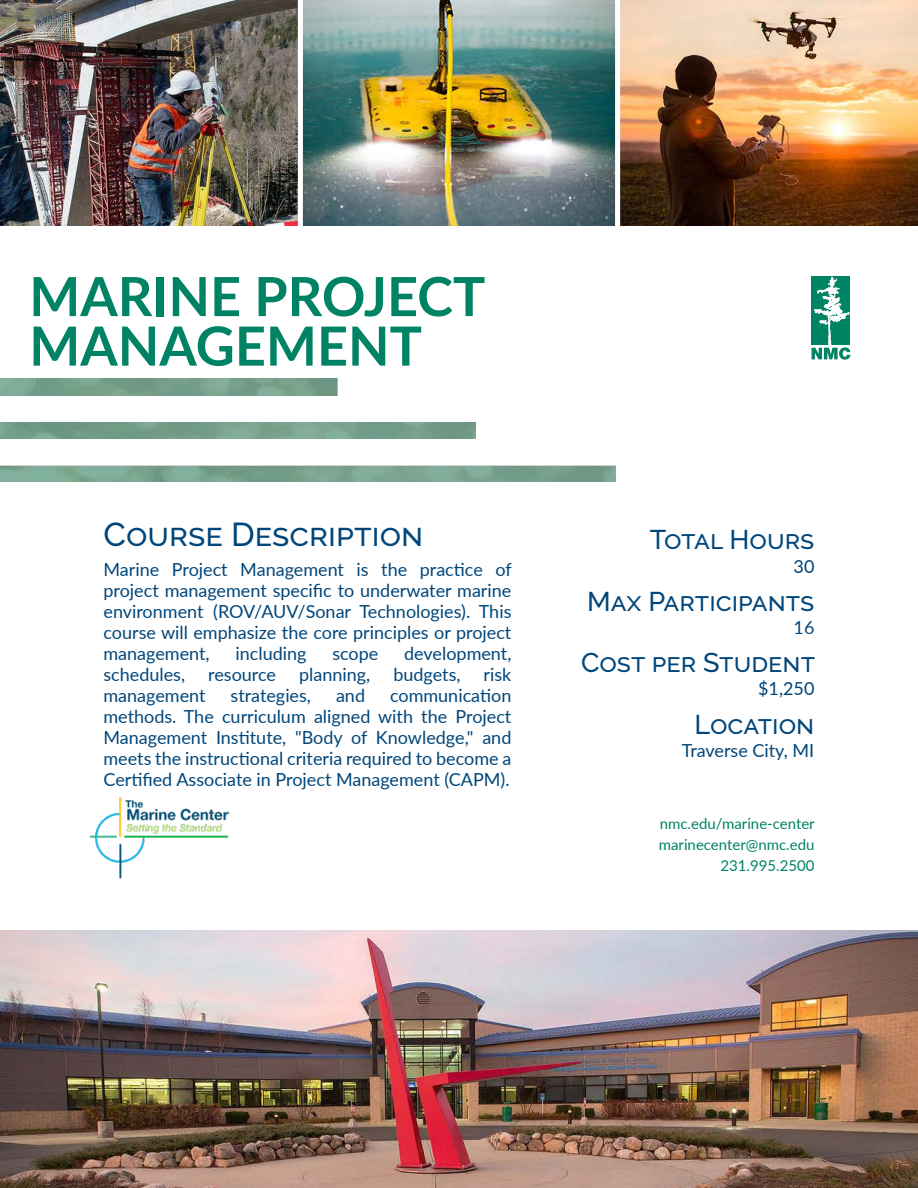
<style>
.page{position:relative;width:918px;height:1188px;background:#fff}
.page>*{position:absolute;margin:0;border:0;box-sizing:border-box;transform-origin:0 0}
.t1{font:700 54px/49.5px "Lato";color:#008365}
.t2{font:500 33px "Raleway";color:#00467a}
.t3{font:500 27px "Raleway";color:#00467a}
.t4{font:18px/21px "Lato";color:#00467a;text-align:justify}
.t5{font:15px/21px "Lato";color:#008365;text-align:right}
</style>
<div class="page">
<img style="left:90px;top:797px;width:140px;height:82px">
<svg style="left:812px;top:277px;width:38px;height:83px"></svg>
<img style="left:0;top:0;width:918px;height:225px">
<img style="left:0;top:930px;width:918px;height:258px">
<img style="left:0;top:379px;width:337px;height:16px">
<img style="left:0;top:422px;width:475px;height:16px">
<img style="left:0;top:465px;width:616px;height:17px">
<h1 class="t1" style="left:29px;top:269px;width:458px">MARINE PROJECT<br>MANAGEMENT</h1>
<h2 class="t2" style="left:104px;top:516px;width:321px">Course Description</h2>
<p class="t4" style="left:104px;top:558px;width:410px">Marine Project Management is the practice of project management specific to underwater marine environment (ROV/AUV/Sonar Technologies). This course will emphasize the core principles or project management,</p>
<p class="t4" style="left:236px;top:642px;width:73px">including</p>
<p class="t4" style="left:332px;top:642px;width:48px">scope</p>
<p class="t4" style="left:404px;top:642px;width:109px">development,</p>
<p class="t4" style="left:104px;top:663px;width:83px">schedules,</p>
<p class="t4" style="left:208px;top:663px;width:69px">resource</p>
<p class="t4" style="left:299px;top:663px;width:73px">planning,</p>
<p class="t4" style="left:393px;top:663px;width:69px">budgets,</p>
<p class="t4" style="left:484px;top:663px;width:29px">risk</p>
<p class="t4" style="left:104px;top:684px;width:104px">management</p>
<p class="t4" style="left:231px;top:684px;width:82px">strategies,</p>
<p class="t4" style="left:336px;top:684px;width:31px">and</p>
<p class="t4" style="left:104px;top:684px;width:409px;text-indent:287px">communication methods. The curriculum aligned with the Project Management Institute, "Body of Knowledge," and meets the instructional criteria required to become a Certified Associate in Project Management (CAPM).</p>
<h3 class="t3" style="left:650px;top:524px;width:166px">Total Hours</h3>
<p class="t4" style="left:794px;top:555px;width:22px">30</p>
<h3 class="t3" style="left:587px;top:586px;width:229px">Max Participants</h3>
<p class="t4" style="left:794px;top:616px;width:22px">16</p>
<h3 class="t3" style="left:581px;top:647px;width:236px">Cost per Student</h3>
<p class="t4" style="left:758px;top:678px;width:58px">$1,250</p>
<h3 class="t3" style="left:694px;top:709px;width:121px">Location</h3>
<p class="t4" style="left:682px;top:739px;width:134px">Traverse City, MI</p>
<p class="t5" style="left:659px;top:812px;width:158px">nmc.edu/marine-center marinecenter@nmc.edu<br>231.995.2500</p>
</div>
